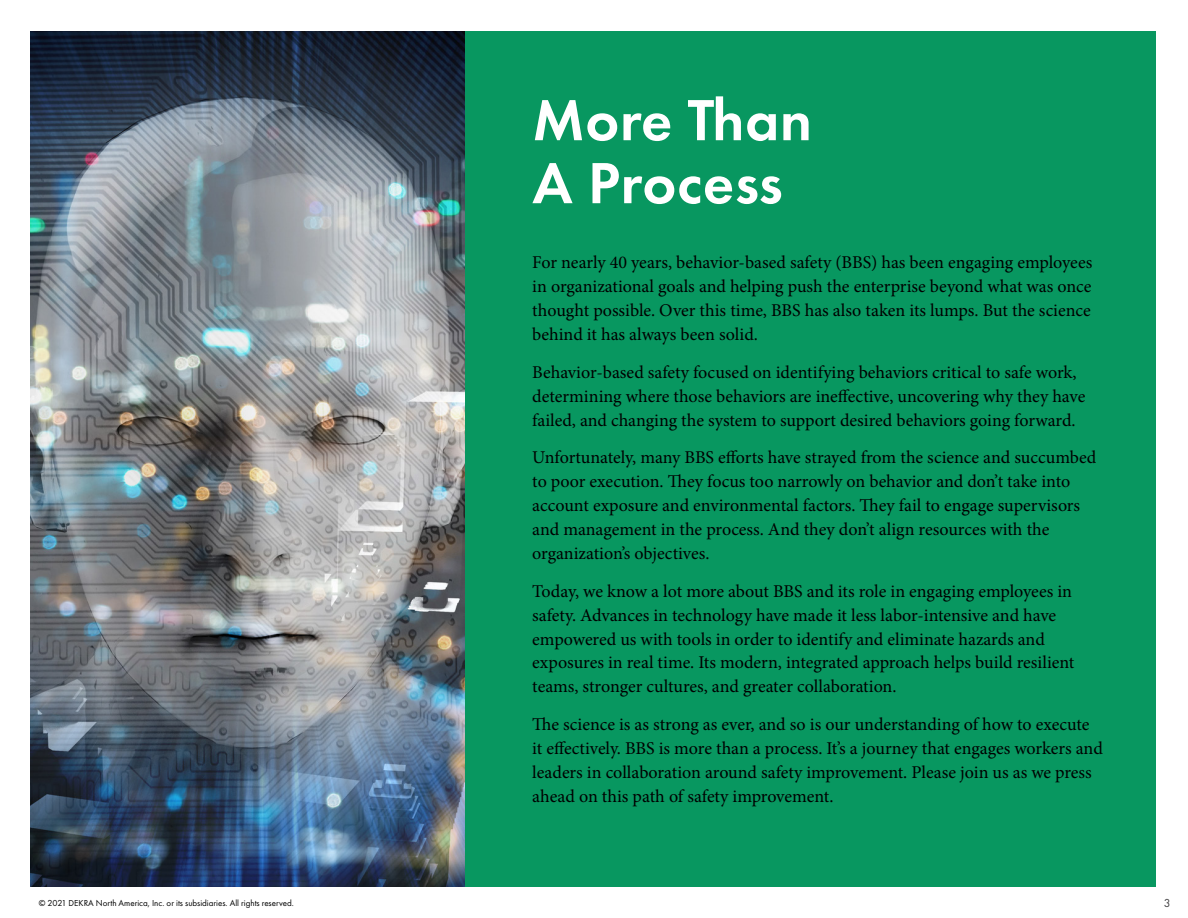
<style>
.page{position:relative;width:1188px;height:918px;background:#fff}
.page>*{position:absolute;margin:0;border:0;box-sizing:border-box;transform-origin:0 0}
.t1{font:600 60.15px/63px "Futura PT";letter-spacing:.01em;color:#fff}
.t2{font:18px/24px "Minion Pro";letter-spacing:-.005em;color:#000}
.t3{font:12px "Futura PT";color:#414042}
.t4{font:9px "Futura PT";color:#000}
</style>
<div class="page">
<div style="left:463px;top:31px;width:693px;height:856px;background:#089760"></div>
<img style="left:30px;top:31px;width:434px;height:856px">
<h1 class="t1" style="left:532px;top:88px;width:281px">More Than<br>A Process</h1>
<p class="t2" style="left:532px;top:250px;width:562px;text-align:justify">For nearly 40 years, behavior-based safety (BBS) has been engaging employees in organizational goals and helping push the enterprise beyond what was once thought possible. Over this time, BBS has also taken its lumps. But the science behind it has always been solid.</p>
<p class="t2" style="left:532px;top:360px;width:555px">Behavior-based safety focused on identifying behaviors critical to safe work, determining where those behaviors are ineffective, uncovering why they have failed, and changing the system to support desired behaviors going forward.</p>
<p class="t2" style="left:532px;top:445px;width:566px">Unfortunately, many BBS efforts have strayed from the science and succumbed to poor execution. They focus too narrowly on behavior and don’t take into account exposure and environmental factors. They fail to engage supervisors and management in the process. And they don’t align resources with the organization’s objectives.</p>
<p class="t2" style="left:532px;top:579px;width:544px">Today, we know a lot more about BBS and its role in engaging employees in safety. Advances in technology have made it less labor-intensive and have empowered us with tools in order to identify and eliminate hazards and exposures in real time. Its modern, integrated approach helps build resilient teams, stronger cultures, and greater collaboration.</p>
<p class="t2" style="left:532px;top:712px;width:572px">The science is as strong as ever, and so is our understanding of how to execute it effectively. BBS is more than a process. It’s a journey that engages workers and leaders in collaboration around safety improvement. Please join us as we press ahead on this path of safety improvement.</p>
<p class="t4" style="left:39px;top:898px;width:257px">© 2021 DEKRA North America, Inc. or its subsidiaries. All rights reserved.</p>
<p class="t3" style="left:1164px;top:896px;width:8px">3</p>
</div>
